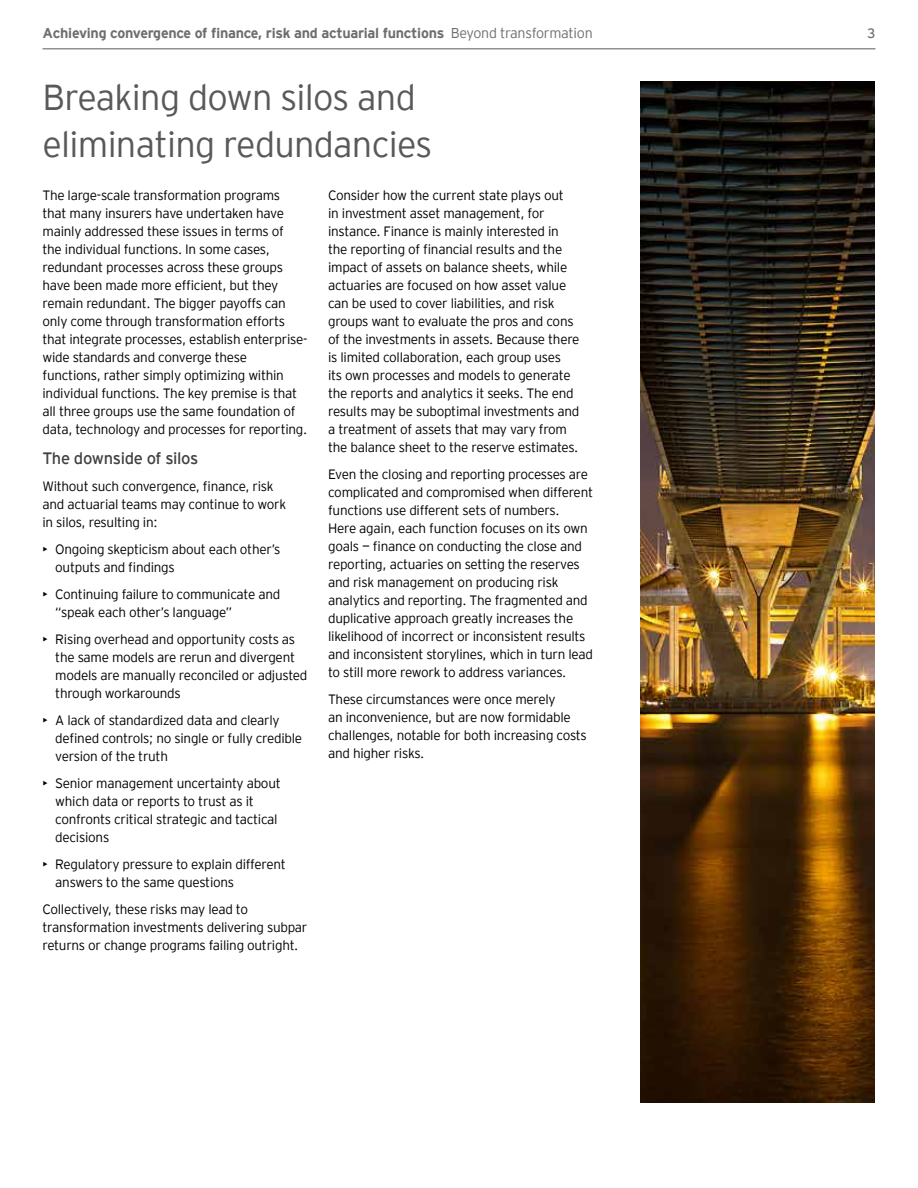
<style>
.page{position:relative;width:918px;height:1188px;background:#fff}
.page>*{position:absolute;margin:0;border:0;box-sizing:border-box;transform-origin:0 0}
.t1{font:300 36px/46.8px "EY Interstate";letter-spacing:-.02em;color:#58595b}
.t2{font:16.5px "EY Interstate";letter-spacing:-.02em;color:#414042}
.t3{font:700 14.25px "EY Interstate";letter-spacing:-.02em;color:#6d6e71}
.t4{font:300 13.5px/18px "EY Interstate";letter-spacing:-.02em;color:#000}
.t5{font:13.5px "EY Interstate";color:#6d6e71}
.s1{font-weight:300}
</style>
<div class="page">
<hr style="left:43px;top:48px;width:832px;height:1px;background:#6d6e71">
<img style="left:640px;top:81px;width:235px;height:1022px">
<p class="t3" style="left:43px;top:23px;width:552px">Achieving convergence of finance, risk and actuarial functions <span class="s1">Beyond transformation</span></p>
<p class="t5" style="left:867px;top:23px;width:10px">3</p>
<h1 class="t1" style="left:43px;top:72px;width:391px">Breaking down silos and eliminating redundancies</h1>
<p class="t4" style="left:43px;top:185px;width:266px">The large-scale transformation programs that many insurers have undertaken have mainly addressed these issues in terms of<br>the individual functions. In some cases, redundant processes across these groups have been made more efficient, but they remain redundant. The bigger payoffs can only come through transformation efforts that integrate processes, establish enterprise&shy;wide standards and converge these functions, rather simply optimizing within individual functions. The key premise is that all three groups use the same foundation of data, technology and processes for reporting.</p>
<p class="t2" style="left:43px;top:446px;width:157px">The downside of silos</p>
<p class="t4" style="left:43px;top:476px;width:245px">Without such convergence, finance, risk and actuarial teams may continue to work in silos, resulting in:</p>
<p class="t4" style="left:55px;top:539px;width:227px;text-indent:-13px">• Ongoing skepticism about each other’s outputs and findings</p>
<p class="t4" style="left:55px;top:584px;width:227px;text-indent:-13px">• Continuing failure to communicate and “speak each other’s language”</p>
<p class="t4" style="left:55px;top:629px;width:254px;text-indent:-13px">• Rising overhead and opportunity costs as the same models are rerun and divergent models are manually reconciled or adjusted through workarounds</p>
<p class="t4" style="left:55px;top:710px;width:248px;text-indent:-13px">• A lack of standardized data and clearly defined controls; no single or fully credible version of the truth</p>
<p class="t4" style="left:55px;top:773px;width:227px;text-indent:-13px">• Senior management uncertainty about which data or reports to trust as it confronts critical strategic and tactical decisions</p>
<p class="t4" style="left:55px;top:854px;width:232px;text-indent:-13px">• Regulatory pressure to explain different answers to the same questions</p>
<p class="t4" style="left:43px;top:899px;width:266px">Collectively, these risks may lead to transformation investments delivering subpar returns or change programs failing outright.</p>
<p class="t4" style="left:328px;top:185px;width:253px">Consider how the current state plays out<br>in investment asset management, for instance. Finance is mainly interested in the reporting of financial results and the impact of assets on balance sheets, while actuaries are focused on how asset value can be used to cover liabilities, and risk groups want to evaluate the pros and cons of the investments in assets. Because there is limited collaboration, each group uses<br>its own processes and models to generate the reports and analytics it seeks. The end results may be suboptimal investments and a treatment of assets that may vary from the balance sheet to the reserve estimates.</p>
<p class="t4" style="left:328px;top:464px;width:266px">Even the closing and reporting processes are complicated and compromised when different functions use different sets of numbers.<br>Here again, each function focuses on its own goals — finance on conducting the close and reporting, actuaries on setting the reserves and risk management on producing risk analytics and reporting. The fragmented and duplicative approach greatly increases the likelihood of incorrect or inconsistent results and inconsistent storylines, which in turn lead to still more rework to address variances.</p>
<p class="t4" style="left:328px;top:689px;width:260px">These circumstances were once merely<br>an inconvenience, but are now formidable challenges, notable for both increasing costs and higher risks.</p>
</div>
